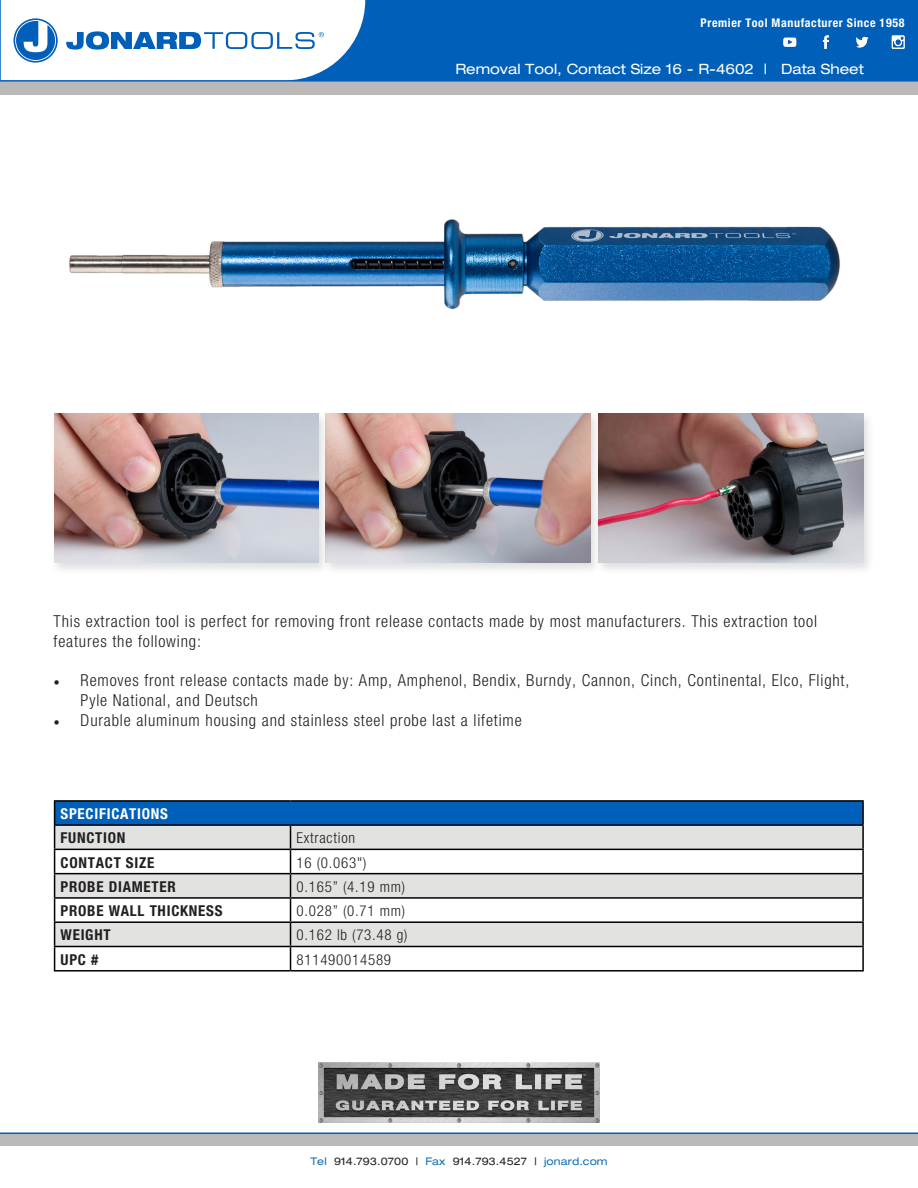
<style>
.page{position:relative;width:918px;height:1188px;background:#fff}
.page>*{position:absolute;margin:0;border:0;box-sizing:border-box;transform-origin:0 0}
.t1{font:300 condensed 16.5px "Helvetica Neue";letter-spacing:.05em;color:#231f20}
.t2{font:16.5px "Minion Pro";color:#231f20}
.t3{font:300 condensed 15px "Helvetica Neue";letter-spacing:.05em;color:#231f20}
.t4{font:700 condensed 15px "Helvetica Neue";letter-spacing:.05em;color:#231f20}
.t5{font:700 condensed 15px "Helvetica Neue";letter-spacing:.05em;color:#fff}
.t6{font:expanded 14.25px "Helvetica Neue";color:#fff}
.t7{font:700 condensed 12px "Helvetica Neue";letter-spacing:.05em;color:#fff}
.t8{font:expanded 10.5px "Helvetica Neue";letter-spacing:.01em;color:#231f20}
.s1{font-family:"Minion Pro";font-weight:400;font-stretch:normal}
.s2{color:#0e6eb8}
</style>
<div class="page">
<div style="left:1px;top:0;width:917px;height:81px;background:#005fb9"></div>
<div style="left:0;top:82px;width:918px;height:12px;background:#bbb8b9"></div>
<div style="left:0;top:1134px;width:918px;height:12px;background:#bbb8b9"></div>
<img style="left:319px;top:1062px;width:280px;height:60px">
<hr style="left:0;top:1132px;width:918px;height:2px;background:#005fb9">
<svg style="left:1px;top:0;width:364px;height:80px;background:#d9e7f4"></svg>
<hr style="left:0;top:80px;width:918px;height:2px;background:#005fb9">
<img style="left:783px;top:35px;width:121px;height:14px">
<div style="left:55px;top:801px;width:808px;height:24px;background:#005fb9"></div>
<svg style="left:55px;top:826px;width:807px;height:120px;fill:#e2e2e1"></svg>
<hr style="left:54px;top:849px;width:237px;height:1px;background:#000">
<hr style="left:54px;top:873px;width:237px;height:1px;background:#000">
<hr style="left:54px;top:897px;width:237px;height:2px;background:#000">
<hr style="left:54px;top:921px;width:237px;height:2px;background:#000">
<hr style="left:54px;top:946px;width:237px;height:1px;background:#000">
<hr style="left:54px;top:970px;width:237px;height:2px;background:#000">
<hr style="left:862px;top:826px;width:2px;height:23px;background:#000">
<hr style="left:291px;top:849px;width:573px;height:1px;background:#000">
<hr style="left:862px;top:850px;width:2px;height:23px;background:#000">
<hr style="left:291px;top:873px;width:573px;height:1px;background:#000">
<hr style="left:862px;top:874px;width:2px;height:23px;background:#000">
<hr style="left:291px;top:897px;width:573px;height:2px;background:#000">
<hr style="left:862px;top:899px;width:2px;height:22px;background:#000">
<hr style="left:291px;top:921px;width:573px;height:2px;background:#000">
<hr style="left:862px;top:923px;width:2px;height:23px;background:#000">
<hr style="left:291px;top:946px;width:573px;height:1px;background:#000">
<svg style="left:290px;top:826px;width:1px;height:144px"></svg>
<hr style="left:862px;top:947px;width:2px;height:23px;background:#000">
<hr style="left:291px;top:970px;width:573px;height:2px;background:#000">
<hr style="left:54px;top:800px;width:237px;height:2px;background:#000">
<svg style="left:54px;top:802px;width:1px;height:168px"></svg>
<hr style="left:291px;top:800px;width:573px;height:2px;background:#000">
<hr style="left:862px;top:802px;width:2px;height:22px;background:#000">
<hr style="left:54px;top:824px;width:237px;height:2px;background:#000">
<hr style="left:291px;top:824px;width:573px;height:2px;background:#000">
<img style="left:69px;top:219px;width:771px;height:91px">
<div style="left:595px;top:411px;width:280px;height:165px;background:#231f20;opacity:.14"></div>
<img style="left:602px;top:413px;width:261px;height:149px">
<div style="left:322px;top:411px;width:280px;height:165px;background:#231f20;opacity:.14"></div>
<img style="left:330px;top:413px;width:260px;height:149px">
<div style="left:50px;top:411px;width:280px;height:165px;background:#231f20;opacity:.14"></div>
<img style="left:54px;top:413px;width:265px;height:149px">
<p class="t7" style="left:701px;top:15px;width:205px">Premier Tool Manufacturer Since 1958</p>
<p class="t6" style="left:455px;top:60px;width:313px">Removal Tool, Contact Size 16 - R-4602 |</p>
<p class="t6" style="left:781px;top:60px;width:84px">Data Sheet</p>
<p class="t1" style="left:54px;top:611px;width:765px">This extraction tool is perfect for removing front release contacts made by most manufacturers. This extraction tool</p>
<p class="t1" style="left:54px;top:631px;width:149px">features the following:</p>
<p class="t1" style="left:54px;top:671px;width:797px"><span class="s1">•</span> Removes front release contacts made by: Amp, Amphenol, Bendix, Burndy, Cannon, Cinch, Continental, Elco, Flight,</p>
<p class="t1" style="left:81px;top:691px;width:179px">Pyle National, and Deutsch</p>
<p class="t2" style="left:54px;top:709px;width:8px">•</p>
<p class="t1" style="left:81px;top:710px;width:443px">Durable aluminum housing and stainless steel probe last a lifetime</p>
<p class="t5" style="left:61px;top:805px;width:109px">SPECIFICATIONS</p>
<p class="t4" style="left:61px;top:829px;width:66px">FUNCTION</p>
<p class="t3" style="left:297px;top:829px;width:60px">Extraction</p>
<p class="t4" style="left:61px;top:853px;width:95px">CONTACT SIZE</p>
<p class="t3" style="left:297px;top:854px;width:71px">16 (0.063")</p>
<p class="t4" style="left:61px;top:877px;width:117px">PROBE DIAMETER</p>
<p class="t3" style="left:297px;top:878px;width:110px">0.165” (4.19 mm)</p>
<p class="t4" style="left:61px;top:902px;width:164px">PROBE WALL THICKNESS</p>
<p class="t3" style="left:297px;top:902px;width:110px">0.028” (0.71 mm)</p>
<p class="t4" style="left:61px;top:926px;width:52px">WEIGHT</p>
<p class="t3" style="left:297px;top:927px;width:113px">0.162 lb (73.48 g)</p>
<p class="t4" style="left:61px;top:950px;width:39px">UPC #</p>
<p class="t3" style="left:297px;top:951px;width:96px">811490014589</p>
<p class="t8" style="left:310px;top:1155px;width:299px"><span class="s2">Tel</span> 914.793.0700 | <span class="s2">Fax</span> 914.793.4527 | <span class="s2">jonard.com</span></p>
</div>
